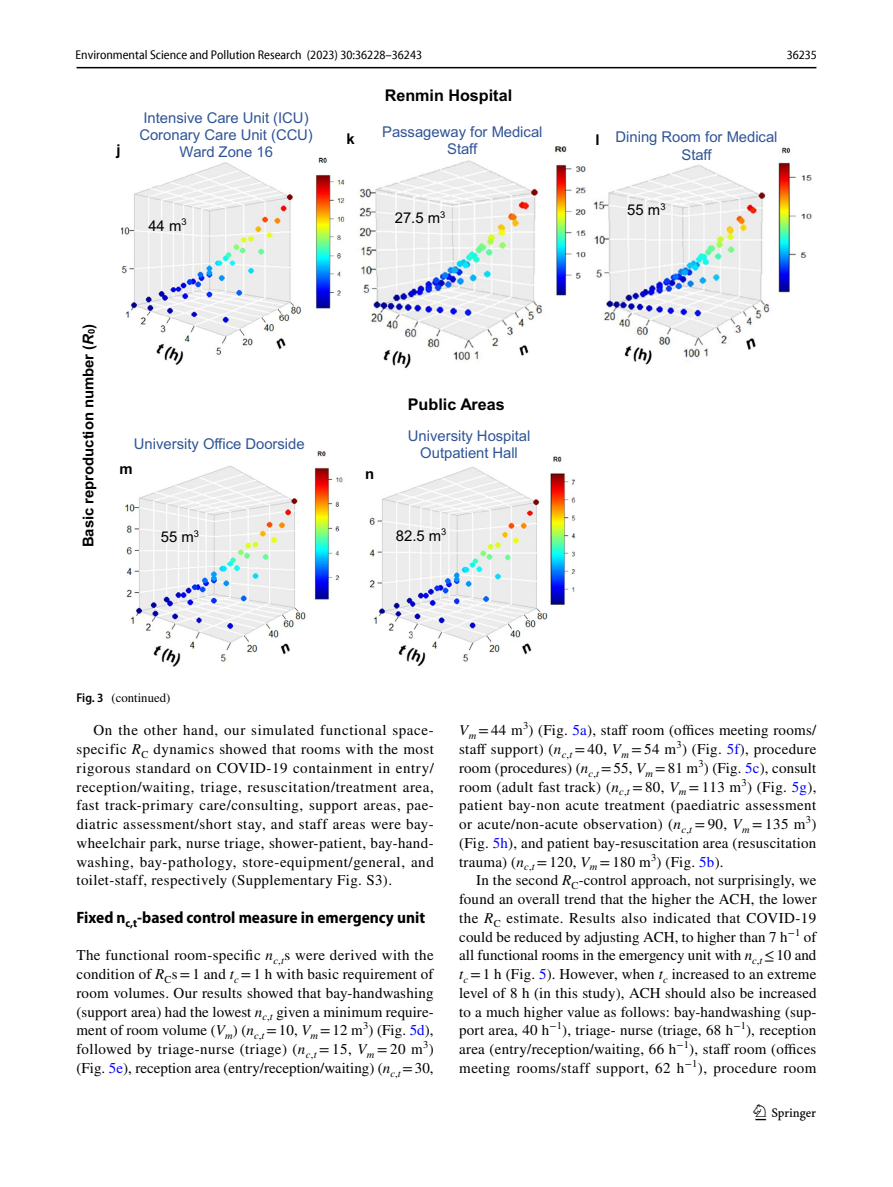
<style>
.page{position:relative;width:893px;height:1187px;background:#fff}
.page>*{position:absolute;margin:0;border:0;box-sizing:border-box;transform-origin:0 0}
.t1{font:22.5px "Springnew Regular 3";color:#000}
.t2{font:700 semi-condensed 16.5px "Myriad Pro";color:#000}
.t3{font:700 16.2px "Arial";color:#000}
.t4{font:15px/18.8px "STIX";letter-spacing:.015em;color:#000;text-align:justify}
.t5{font:14.85px/17.1px "Arial";color:#2f5496;text-align:center}
.t6{font:700 14.85px "Arial";color:#000}
.t7{font:14.85px "Arial";color:#000}
.t8{font:semi-condensed 12.75px "Myriad Pro Unic";color:#000}
.t9{font:12.75px "STIX";color:#000}
.s1{font-style:italic}
.s2{font-family:"Myriad Pro";font-weight:600;font-stretch:semi-condensed}
.s3{color:#00f}
</style>
<div class="page">
<hr style="left:77px;top:67px;width:739px;height:1px;background:#000">
<img style="left:121px;top:146px;width:691px;height:520px">
<p class="t8" style="left:76px;top:50px;width:348px">Environmental Science and Pollution Research (2023) 30:36228–36243</p>
<p class="t8" style="left:787px;top:50px;width:32px">36235</p>
<p class="t6" style="left:116px;top:141px;width:6px">j</p>
<p class="t5" style="left:139px;top:109px;width:175px">Intensive Care Unit (ICU)<br>Coronary Care Unit (CCU)<br>Ward Zone 16</p>
<p class="t7" style="left:148px;top:217px;width:40px">44 m<sup>3</sup></p>
<p class="t6" style="left:346px;top:130px;width:10px">k</p>
<p class="t3" style="left:385px;top:85px;width:129px">Renmin Hospital</p>
<p class="t5" style="left:382px;top:123px;width:162px">Passageway for Medical<br>Staff</p>
<p class="t5" style="left:615px;top:129px;width:164px">Dining Room for Medical<br>Staff</p>
<p class="t6" style="left:595px;top:131px;width:6px">l</p>
<p class="t7" style="left:395px;top:209px;width:52px">27.5 m<sup>3</sup></p>
<p class="t7" style="left:627px;top:201px;width:40px">55 m<sup>3</sup></p>
<p class="t6" style="left:80px;top:547px;width:225px;rotate:-90deg">B cisa orper d u oi tc n n mu b re ( <span class="s1">R</span> <sub>0</sub> )</p>
<p class="t3" style="left:408px;top:394px;width:99px">Public Areas</p>
<p class="t5" style="left:134px;top:436px;width:172px">University Office Doorside</p>
<p class="t5" style="left:408px;top:427px;width:124px">University Hospital<br>Outpatient Hall</p>
<p class="t6" style="left:119px;top:460px;width:15px">m</p>
<p class="t6" style="left:365px;top:465px;width:11px">n</p>
<p class="t7" style="left:161px;top:528px;width:40px">55 m<sup>3</sup></p>
<p class="t7" style="left:396px;top:527px;width:52px">82.5 m<sup>3</sup></p>
<p class="t9" style="left:77px;top:688px;width:95px"><span class="s2">Fig. 3</span> (continued)</p>
<p class="t4" style="left:77px;top:721px;width:359px;text-indent:17px">On the other hand, our simulated functional space&shy;specific <span class="s1">R</span><sub>C</sub> dynamics showed that rooms with the most rigorous standard on COVID-19 containment in entry/ reception/waiting, triage, resuscitation/treatment area, fast track-primary care/consulting, support areas, pae&shy;diatric assessment/short stay, and staff areas were bay&shy;wheelchair park, nurse triage, shower-patient, bay-hand&shy;washing, bay-pathology, store-equipment/general, and toilet-staff, respectively (Supplementary Fig. S3).</p>
<p class="t2" style="left:77px;top:908px;width:350px">Fixed n<sub>c,t</sub>‑based control measure in emergency unit</p>
<p class="t4" style="left:77px;top:946px;width:359px">The functional room-specific <span class="s1">n</span><sub>c</sub><sub>,</sub><sub>t</sub>s were derived with the condition of <span class="s1">R</span><sub>C</sub>s=1 and <span class="s1">t</span><sub>c</sub> =1 h with basic requirement of room volumes. Our results showed that bay-handwashing (support area) had the lowest <span class="s1">n</span><sub>c</sub><sub>,</sub><sub>t</sub> given a minimum require&shy;ment of room volume (<span class="s1">V</span><sub>m</sub>) (<span class="s1">n</span><sub>c</sub><sub>,</sub><sub>t</sub> =10, <span class="s1">V</span><sub>m</sub> =12 m<sup>3</sup>) (Fig. <span class="s3">5d</span>), followed by triage-nurse (triage) (<span class="s1">n</span><sub>c</sub><sub>,</sub><sub>t</sub> = 15, <span class="s1">V</span><sub>m</sub> = 20 m<sup>3</sup>) (Fig. <span class="s3">5e</span>), reception area (entry/reception/waiting) (<span class="s1">n</span><sub>c</sub><sub>,</sub><sub>t</sub> =30,</p>
<p class="t4" style="left:459px;top:721px;width:359px"><span class="s1">V</span><sub>m</sub> =44 m<sup>3</sup>) (Fig. <span class="s3">5a</span>), staff room (offices meeting rooms/ staff support) (<span class="s1">n</span><sub>c</sub><sub>,</sub><sub>t</sub> =40, <span class="s1">V</span><sub>m</sub> =54 m<sup>3</sup>) (Fig. <span class="s3">5f</span>), procedure room (procedures) (<span class="s1">n</span><sub>c</sub><sub>,</sub><sub>t</sub> =55, <span class="s1">V</span><sub>m</sub> =81 m<sup>3</sup>) (Fig. <span class="s3">5c</span>), consult room (adult fast track) (<span class="s1">n</span><sub>c</sub><sub>,</sub><sub>t</sub> =80, <span class="s1">V</span><sub>m</sub> =113 m<sup>3</sup>) (Fig. <span class="s3">5g</span>), patient bay-non acute treatment (paediatric assessment or acute/non-acute observation) (<span class="s1">n</span><sub>c</sub><sub>,</sub><sub>t</sub> = 90, <span class="s1">V</span><sub>m</sub> = 135 m<sup>3</sup>) (Fig. <span class="s3">5h</span>), and patient bay-resuscitation area (resuscitation trauma) (<span class="s1">n</span><sub>c</sub><sub>,</sub><sub>t</sub> =120, <span class="s1">V</span><sub>m</sub> =180 m<sup>3</sup>) (Fig. <span class="s3">5b</span>).</p>
<p class="t4" style="left:459px;top:871px;width:359px;text-indent:17px">In the second <span class="s1">R</span><sub>C</sub>-control approach, not surprisingly, we found an overall trend that the higher the ACH, the lower the <span class="s1">R</span><sub>C</sub> estimate. Results also indicated that COVID-19 could be reduced by adjusting ACH, to higher than 7 h<sup>−1</sup> of all functional rooms in the emergency unit with <span class="s1">n</span><sub>c</sub><sub>,</sub><sub>t</sub> ≤10 and <span class="s1">t</span><sub>c</sub> =1 h (Fig. <span class="s3">5</span>). However, when <span class="s1">t</span><sub>c</sub> increased to an extreme level of 8 h (in this study), ACH should also be increased to a much higher value as follows: bay-handwashing (sup&shy;port area, 40 h<sup>−1</sup>), triage- nurse (triage, 68 h<sup>−1</sup>), reception area (entry/reception/waiting, 66 h<sup>−1</sup>), staff room (offices meeting rooms/staff support, 62 h<sup>−1</sup>), procedure room</p>
<h1 class="t1" style="left:755px;top:1104px;width:62px">1 3</h1>
</div>
